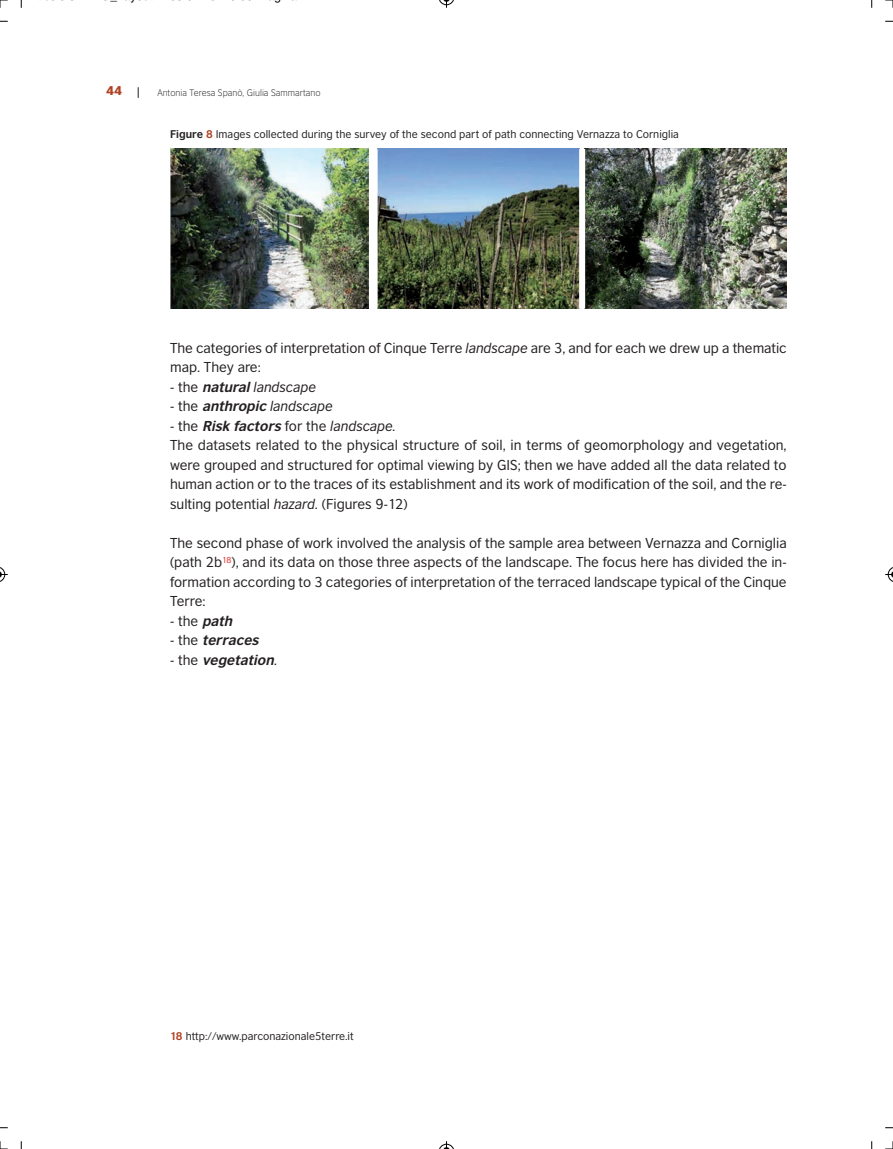
<style>
.page{position:relative;width:893px;height:1149px;background:#fff}
.page>*{position:absolute;margin:0;border:0;box-sizing:border-box;transform-origin:0 0}
.t1{font:13.5px/19.5px "British Council Sans";color:#231f20}
.t2{font:italic 700 13.5px "British Council Sans";color:#231f20}
.t3{font:italic 13.5px "British Council Sans";color:#231f20}
.t4{font:900 12px "British Council Sans";color:#b14324}
.t5{font:12px "Helvetica";color:#000}
.t6{font:10.5px "British Council Sans";color:#231f20}
.t7{font:300 9px "British Council Sans";color:#231f20}
.s1{font-weight:700}
.s2{font-weight:700;color:#b14324}
.s3{font-style:italic}
.s4{font-style:normal}
.s5{font-weight:400;font-style:normal}
.s6{font-weight:400}
.s7{font-weight:700;font-style:italic}
</style>
<div class="page">
<img style="left:170px;top:149px;width:198px;height:159px">
<img style="left:378px;top:149px;width:201px;height:159px">
<img style="left:585px;top:149px;width:202px;height:159px">
<svg style="left:0;top:0;width:8px;height:8px"></svg>
<svg style="left:885px;top:0;width:8px;height:8px"></svg>
<svg style="left:0;top:1141px;width:8px;height:8px"></svg>
<svg style="left:885px;top:1141px;width:8px;height:8px"></svg>
<svg style="left:439px;top:0;width:15px;height:8px"></svg>
<svg style="left:439px;top:1141px;width:15px;height:7px"></svg>
<svg style="left:0;top:567px;width:8px;height:15px"></svg>
<svg style="left:885px;top:567px;width:8px;height:15px"></svg>
<p class="t5" style="left:110px;top:-8px;width:8px">_</p>
<p class="t4" style="left:106px;top:86px;width:17px">44</p>
<p class="t7" style="left:157px;top:89px;width:165px">Antonia Teresa Spanò, Giulia Sammartano</p>
<p class="t6" style="left:170px;top:130px;width:510px"><span class="s1">Figure</span> <span class="s2">8</span> Images collected during the survey of the second part of path connecting Vernazza to Corniglia</p>
<p class="t1" style="left:170px;top:339px;width:618px">The categories of interpretation of Cinque Terre <span class="s3">landscape</span> are 3, and for each we drew up a thematic map. They are:</p>
<p class="t3" style="left:170px;top:381px;width:147px"><span class="s4">- the</span> <span class="s1">natural</span> landscape</p>
<p class="t2" style="left:170px;top:401px;width:164px"><span class="s5">- the</span> anthropic <span class="s6">landscape</span></p>
<p class="t1" style="left:170px;top:417px;width:618px">- the <span class="s7">Risk factors</span>for the <span class="s3">landscape.<br></span>The datasets related to the physical structure of soil, in terms of geomorphology and vegetation, were grouped and structured for optimal viewing by GIS; then we have added all the data related to human action or to the traces of its establishment and its work of modification of the soil, and the re&shy;sulting potential <span class="s3">hazard</span>. (Figures 9-12)</p>
<p class="t1" style="left:170px;top:534px;width:618px;text-align:justify">The second phase of work involved the analysis of the sample area between Vernazza and Corniglia (path 2b<sup>18</sup>), and its data on those three aspects of the landscape. The focus here has divided the in&shy;formation according to 3 categories of interpretation of the terraced landscape typical of the Cinque Terre:</p>
<p class="t1" style="left:170px;top:612px;width:66px">- t h e <span class="s7">path</span></p>
<p class="t2" style="left:170px;top:635px;width:93px"><span class="s5">- t h e</span> terraces</p>
<p class="t2" style="left:170px;top:654px;width:111px"><span class="s5">- t h e</span> vegetation<span class="s6">.</span></p>
<p class="t6" style="left:170px;top:1032px;width:185px"><span class="s2">18</span> http://www.parconazionale5terre.it</p>
</div>
